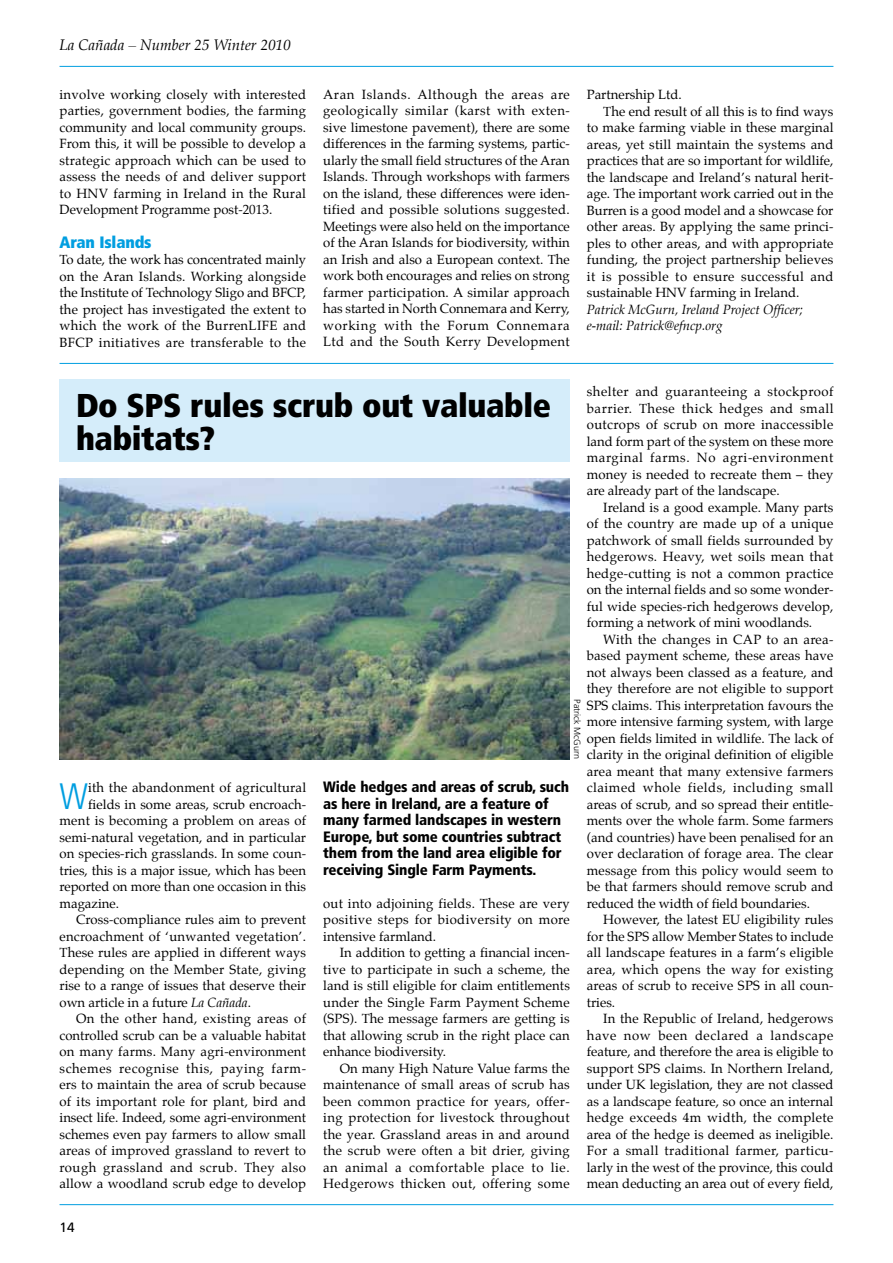
<style>
.page{position:relative;width:893px;height:1263px;background:#fff}
.page>*{position:absolute;margin:0;border:0;box-sizing:border-box;transform-origin:0 0}
.t1{font:300 condensed 36.75px "Frutiger";color:#009ee0}
.t2{font:900 condensed 33px/33px "Frutiger";letter-spacing:-.01em;color:#000}
.t3{font:900 condensed 16.5px "Frutiger";letter-spacing:-.01em;color:#009ee0}
.t4{font:900 condensed 15px/16.5px "Frutiger";letter-spacing:-.01em;color:#000}
.t5{font:italic 15px "Palatino";color:#000}
.t6{font:13.5px "Frutiger";color:#000}
.t7{font:13.2px/16.5px "Palatino";letter-spacing:.005em;color:#000;text-align:justify}
.t8{font:13.2px "Palatino";letter-spacing:.035em;color:#000}
.t9{font:italic 13.2px/16.5px "Palatino";color:#000}
.t10{font:13.2px "Palatino";letter-spacing:.045em;color:#000}
.t11{font:13.2px "Palatino";letter-spacing:.03em;color:#000}
.t12{font:300 9px "Frutiger";color:#000}
.s1{font-style:italic}
</style>
<div class="page">
<hr style="left:60px;top:1204px;width:773px;height:1px;background:#009ee0">
<hr style="left:60px;top:66px;width:773px;height:1px;background:#009ee0">
<div style="left:60px;top:380px;width:510px;height:82px;background:#d5edfa"></div>
<img style="left:60px;top:479px;width:510px;height:280px">
<hr style="left:60px;top:363px;width:773px;height:1px;background:#009ee0">
<p class="t5" style="left:60px;top:32px;width:233px">La Cañada – Number 25 Winter 2010</p>
<p class="t7" style="left:60px;top:86px;width:248px">involve working closely with interested parties, government bodies, the farming community and local community groups.<br>From this, it will be possible to develop a strategic approach which can be used to assess the needs of and deliver support to HNV farming in Ireland in the Rural Development Programme post-2013.</p>
<p class="t3" style="left:60px;top:232px;width:94px">Aran Islands</p>
<p class="t7" style="left:60px;top:251px;width:248px">To date, the work has concentrated mainly on the Aran Islands. Working alongside the Institute of Technology Sligo and BFCP, the project has investigated the extent to which the work of the BurrenLIFE and BFCP initiatives are transferable to the</p>
<p class="t7" style="left:323px;top:86px;width:248px">Aran Islands. Although the areas are geologically similar (karst with exten&shy;sive limestone pavement), there are some differences in the farming systems, partic&shy;ularly the small field structures of the Aran Islands. Through workshops with farmers on the island, these differences were iden&shy;tified and possible solutions suggested.<br>Meetings were also held on the importance of the Aran Islands for biodiversity, within an Irish and also a European context. The work both encourages and relies on strong farmer participation. A similar approach has started in North Connemara and Kerry, working with the Forum Connemara Ltd and the South Kerry Development</p>
<p class="t7" style="left:587px;top:86px;width:96px">Partnership Ltd.</p>
<p class="t7" style="left:603px;top:103px;width:232px">The end result of all this is to find ways</p>
<p class="t7" style="left:587px;top:119px;width:248px">to make farming viable in these marginal</p>
<p class="t7" style="left:587px;top:136px;width:248px">areas, yet still maintain the systems and</p>
<p class="t7" style="left:587px;top:152px;width:248px">practices that are so important for wildlife,</p>
<p class="t7" style="left:587px;top:169px;width:248px">the landscape and Ireland’s natural herit-</p>
<p class="t7" style="left:587px;top:185px;width:248px">age. The important work carried out in the</p>
<p class="t7" style="left:587px;top:202px;width:248px">Burren is a good model and a showcase for</p>
<p class="t7" style="left:587px;top:218px;width:248px">other areas. By applying the same princi-</p>
<p class="t7" style="left:587px;top:235px;width:248px">ples to other areas, and with appropriate</p>
<p class="t7" style="left:587px;top:251px;width:248px">funding, the project partnership believes</p>
<p class="t8" style="left:587px;top:265px;width:248px">it is possible to ensure successful and</p>
<p class="t7" style="left:587px;top:284px;width:214px">sustainable HNV farming in Ireland.</p>
<p class="t9" style="left:587px;top:301px;width:218px">Patrick McGurn, Ireland Project Officer; e-mail: Patrick@efncp.org</p>
<p class="t7" style="left:587px;top:383px;width:248px">shelter and guaranteeing a stockproof barrier. These thick hedges and small outcrops of scrub on more inaccessible land form part of the system on these more marginal farms. No agri-environment money is needed to recreate them – they are already part of the landscape.</p>
<p class="t7" style="left:587px;top:499px;width:248px;text-indent:16px">Ireland is a good example. Many parts of the country are made up of a unique patchwork of small fields surrounded by hedgerows. Heavy, wet soils mean that hedge-cutting is not a common practice on the internal fields and so some wonder&shy;ful wide species-rich hedgerows develop, forming a network of mini woodlands.</p>
<p class="t7" style="left:587px;top:631px;width:248px;text-indent:16px">With the changes in CAP to an area&shy;based payment scheme, these areas have not always been classed as a feature, and they therefore are not eligible to support SPS claims. This interpretation favours the more intensive farming system, with large open fields limited in wildlife. The lack of clarity in the original definition of eligible area meant that many extensive farmers claimed whole fields, including small areas of scrub, and so spread their entitle&shy;ments over the whole farm. Some farmers (and countries) have been penalised for an over declaration of forage area. The clear message from this policy would seem to be that farmers should remove scrub and reduced the width of field boundaries.</p>
<p class="t7" style="left:587px;top:911px;width:248px;text-indent:16px">However, the latest EU eligibility rules for the SPS allow Member States to include all landscape features in a farm’s eligible area, which opens the way for existing areas of scrub to receive SPS in all coun&shy;tries.</p>
<p class="t7" style="left:587px;top:1010px;width:248px;text-indent:16px">In the Republic of Ireland, hedgerows have now been declared a landscape feature, and therefore the area is eligible to support SPS claims. In Northern Ireland, under UK legislation, they are not classed as a landscape feature, so once an internal hedge exceeds 4m width, the complete area of the hedge is deemed as ineligible.<br>For a small traditional farmer, particu&shy;larly in the west of the province, this could mean deducting an area out of every field,</p>
<h2 class="t2" style="left:76px;top:389px;width:477px">Do SPS rules scrub out valuable habitats?</h2>
<p class="t12" style="left:582px;top:699px;width:61px;rotate:90deg">Patrick McGurn</p>
<p class="t4" style="left:323px;top:779px;width:247px">Wide hedges and areas of scrub, such as here in Ireland, are a feature of many farmed landscapes in western Europe, but some countries subtract them from the land area eligible for receiving Single Farm Payments.</p>
<h1 class="t1" style="left:60px;top:775px;width:30px">W</h1>
<p class="t7" style="left:88px;top:779px;width:220px">ith the abandonment of agricultural</p>
<p class="t7" style="left:88px;top:796px;width:220px">fields in some areas, scrub encroach-</p>
<p class="t7" style="left:60px;top:812px;width:248px">ment is becoming a problem on areas of</p>
<p class="t7" style="left:60px;top:829px;width:248px">semi-natural vegetation, and in particular</p>
<p class="t7" style="left:60px;top:845px;width:248px">on species-rich grasslands. In some coun-</p>
<p class="t7" style="left:60px;top:862px;width:248px">tries, this is a major issue, which has been</p>
<p class="t7" style="left:60px;top:878px;width:248px">reported on more than one occasion in this</p>
<p class="t7" style="left:60px;top:895px;width:61px">magazine.</p>
<p class="t7" style="left:76px;top:911px;width:231px">Cross-compliance rules aim to prevent</p>
<p class="t7" style="left:60px;top:928px;width:248px">encroachment of ‘unwanted vegetation’.</p>
<p class="t7" style="left:60px;top:944px;width:248px">These rules are applied in different ways</p>
<p class="t7" style="left:60px;top:961px;width:248px">depending on the Member State, giving</p>
<p class="t7" style="left:60px;top:977px;width:248px">rise to a range of issues that deserve their</p>
<p class="t7" style="left:60px;top:994px;width:193px">own article in a future <span class="s1">La Cañada</span>.</p>
<p class="t11" style="left:76px;top:1007px;width:232px">On the other hand, existing areas of</p>
<p class="t7" style="left:60px;top:1027px;width:248px">controlled scrub can be a valuable habitat</p>
<p class="t7" style="left:60px;top:1043px;width:248px">on many farms. Many agri-environment</p>
<p class="t10" style="left:60px;top:1057px;width:248px">schemes recognise this, paying farm-</p>
<p class="t7" style="left:60px;top:1076px;width:248px">ers to maintain the area of scrub because</p>
<p class="t7" style="left:60px;top:1093px;width:248px">of its important role for plant, bird and</p>
<p class="t7" style="left:60px;top:1109px;width:248px">insect life. Indeed, some agri-environment</p>
<p class="t7" style="left:60px;top:1126px;width:248px">schemes even pay farmers to allow small</p>
<p class="t7" style="left:60px;top:1142px;width:248px">areas of improved grassland to revert to</p>
<p class="t8" style="left:60px;top:1156px;width:248px">rough grassland and scrub. They also</p>
<p class="t7" style="left:60px;top:1175px;width:248px">allow a woodland scrub edge to develop</p>
<p class="t7" style="left:323px;top:895px;width:248px">out into adjoining fields. These are very positive steps for biodiversity on more intensive farmland.</p>
<p class="t7" style="left:323px;top:944px;width:248px;text-indent:16px">In addition to getting a financial incen&shy;tive to participate in such a scheme, the land is still eligible for claim entitlements under the Single Farm Payment Scheme (SPS). The message farmers are getting is that allowing scrub in the right place can enhance biodiversity.</p>
<p class="t7" style="left:323px;top:1060px;width:248px;text-indent:16px">On many High Nature Value farms the maintenance of small areas of scrub has been common practice for years, offer&shy;ing protection for livestock throughout the year. Grassland areas in and around the scrub were often a bit drier, giving an animal a comfortable place to lie.<br>Hedgerows thicken out, offering some</p>
<p class="t6" style="left:60px;top:1219px;width:17px">14</p>
</div>
